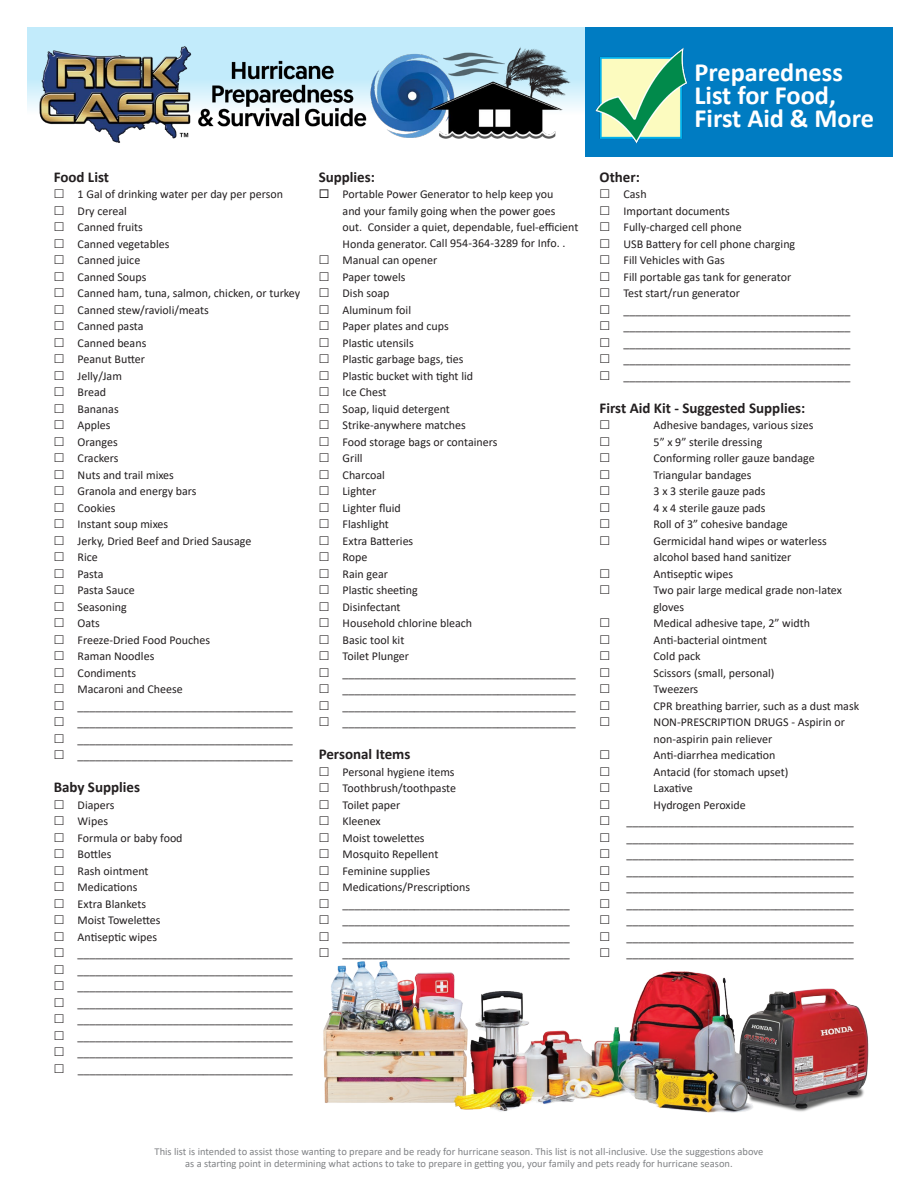
<style>
.page{position:relative;width:918px;height:1188px;background:#fff}
.page>*{position:absolute;margin:0;border:0;box-sizing:border-box;transform-origin:0 0}
.t1{font:700 26.4px/23.2px "Calibri";color:#fff}
.t2{font:700 15px "Calibri";color:#231f20}
.t3{font:12px/16.5px "Calibri";color:#231f20}
.t4{font:10.5px/12.6px "Calibri";color:#808285;text-align:center}
</style>
<div class="page">
<div style="left:27px;top:27px;width:558px;height:82px;background:#c2ebfb"></div>
<div style="left:585px;top:27px;width:307px;height:129px;background:#007cc2"></div>
<img style="left:595px;top:47px;width:92px;height:97px">
<img style="left:323px;top:961px;width:546px;height:152px">
<img style="left:33px;top:37px;width:543px;height:106px">
<p class="t2" style="left:54px;top:166px;width:57px">Food List</p>
<p class="t3" style="left:78px;top:186px;width:224px">1 Gal of drinking water per day per person<br>Dry cereal<br>Canned fruits<br>Canned vegetables<br>Canned juice<br>Canned Soups<br>Canned ham, tuna, salmon, chicken, or turkey<br>Canned stew/ravioli/meats<br>Canned pasta<br>Canned beans<br>Peanut Butter<br>Jelly/Jam<br>Bread<br>Bananas<br>Apples<br>Oranges<br>Crackers<br>Nuts and trail mixes<br>Granola and energy bars<br>Cookies<br>Instant soup mixes<br>Jerky, Dried Beef and Dried Sausage<br>Rice<br>Pasta<br>Pasta Sauce<br>Seasoning<br>Oats<br>Freeze-Dried Food Pouches<br>Raman Noodles<br>Condiments<br>Macaroni and Cheese ____________________________________ ____________________________________ ____________________________________ ____________________________________</p>
<p class="t2" style="left:54px;top:777px;width:88px">Baby Supplies</p>
<p class="t3" style="left:78px;top:796px;width:217px">Diapers<br>Wipes<br>Formula or baby food<br>Bottles<br>Rash ointment<br>Medications<br>Extra Blankets<br>Moist Towelettes<br>Antiseptic wipes ____________________________________ ____________________________________ ____________________________________ ____________________________________ ____________________________________ ____________________________________ ____________________________________ ____________________________________</p>
<p class="t2" style="left:319px;top:166px;width:58px">Supplies:</p>
<p class="t3" style="left:343px;top:186px;width:237px">Portable Power Generator to help keep you<br>and your family going when the power goes<br>out. Consider a quiet, dependable, fuel-efficient</p>
<p class="t3" style="left:343px;top:233px;width:224px;line-height:17.9px">Honda generator. Call 954-364-3289 for Info. .<br>Manual can opener</p>
<p class="t3" style="left:343px;top:268px;width:235px">Paper towels<br>Dish soap<br>Aluminum foil<br>Paper plates and cups<br>Plastic utensils<br>Plastic garbage bags, ties<br>Plastic bucket with tight lid<br>Ice Chest<br>Soap, liquid detergent<br>Strike-anywhere matches<br>Food storage bags or containers<br>Grill<br>Charcoal<br>Lighter<br>Lighter fluid<br>Flashlight<br>Extra Batteries<br>Rope<br>Rain gear<br>Plastic sheeting<br>Disinfectant<br>Household chlorine bleach<br>Basic tool kit<br>Toilet Plunger _______________________________________ _______________________________________ _______________________________________ _______________________________________</p>
<p class="t2" style="left:319px;top:744px;width:93px">Personal Items</p>
<p class="t3" style="left:343px;top:763px;width:229px">Personal hygiene items<br>Toothbrush/toothpaste<br>Toilet paper<br>Kleenex<br>Moist towelettes<br>Mosquito Repellent<br>Feminine supplies<br>Medications/Prescriptions ______________________________________ ______________________________________ ______________________________________ ______________________________________</p>
<h1 class="t1" style="left:694px;top:60px;width:181px">Preparedness<br>List for Food,<br>First Aid &amp; More</h1>
<p class="t2" style="left:600px;top:166px;width:42px">Other:</p>
<p class="t3" style="left:624px;top:186px;width:229px">Cash<br>Important documents<br>Fully-charged cell phone<br>USB Battery for cell phone charging<br>Fill Vehicles with Gas<br>Fill portable gas tank for generator<br>Test start/run generator ______________________________________ ______________________________________ ______________________________________ ______________________________________ ______________________________________</p>
<p class="t2" style="left:600px;top:397px;width:207px">First Aid Kit - Suggested Supplies:</p>
<p class="t3" style="left:654px;top:417px;width:161px">Adhesive bandages, various sizes</p>
<p class="t3" style="left:654px;top:433px;width:110px">5” x 9” sterile dressing</p>
<p class="t3" style="left:654px;top:450px;width:163px">Conforming roller gauze bandage</p>
<p class="t3" style="left:654px;top:466px;width:100px">Triangular bandages</p>
<p class="t3" style="left:654px;top:483px;width:113px">3 x 3 sterile gauze pads</p>
<p class="t3" style="left:654px;top:499px;width:113px">4 x 4 sterile gauze pads</p>
<p class="t3" style="left:654px;top:516px;width:136px">Roll of 3” cohesive bandage</p>
<p class="t3" style="left:654px;top:532px;width:175px">Germicidal hand wipes or waterless</p>
<p class="t3" style="left:654px;top:549px;width:139px">alcohol based hand sanitizer</p>
<p class="t3" style="left:654px;top:565px;width:81px">Antiseptic wipes</p>
<p class="t3" style="left:654px;top:582px;width:190px">Two pair large medical grade non-latex</p>
<p class="t3" style="left:654px;top:598px;width:32px">gloves</p>
<p class="t3" style="left:654px;top:615px;width:158px">Medical adhesive tape, 2” width</p>
<p class="t3" style="left:654px;top:631px;width:115px">Anti-bacterial ointment</p>
<p class="t3" style="left:654px;top:648px;width:49px">Cold pack</p>
<p class="t3" style="left:654px;top:664px;width:123px">Scissors (small, personal)</p>
<p class="t3" style="left:654px;top:681px;width:46px">Tweezers</p>
<p class="t3" style="left:654px;top:697px;width:207px">CPR breathing barrier, such as a dust mask</p>
<p class="t3" style="left:654px;top:714px;width:193px">NON-PRESCRIPTION DRUGS - Aspirin or</p>
<p class="t3" style="left:654px;top:730px;width:120px">non-aspirin pain reliever</p>
<p class="t3" style="left:654px;top:747px;width:123px">Anti-diarrhea medication</p>
<p class="t3" style="left:654px;top:763px;width:136px">Antacid (for stomach upset)</p>
<p class="t3" style="left:654px;top:780px;width:41px">Laxative</p>
<p class="t3" style="left:654px;top:796px;width:94px">Hydrogen Peroxide</p>
<p class="t3" style="left:627px;top:813px;width:229px">______________________________________</p>
<p class="t3" style="left:627px;top:829px;width:229px">______________________________________</p>
<p class="t3" style="left:627px;top:846px;width:229px">______________________________________</p>
<p class="t3" style="left:627px;top:862px;width:229px">______________________________________</p>
<p class="t3" style="left:627px;top:879px;width:229px">______________________________________</p>
<p class="t3" style="left:627px;top:895px;width:229px">______________________________________</p>
<p class="t3" style="left:627px;top:912px;width:229px">______________________________________</p>
<p class="t3" style="left:627px;top:928px;width:229px">______________________________________</p>
<p class="t3" style="left:627px;top:945px;width:229px">______________________________________</p>
<p class="t4" style="left:155px;top:1144px;width:610px">This list is intended to assist those wanting to prepare and be ready for hurricane season. This list is not all-inclusive. Use the suggestions above as a starting point in determining what actions to take to prepare in getting you, your family and pets ready for hurricane season.</p>
</div>
